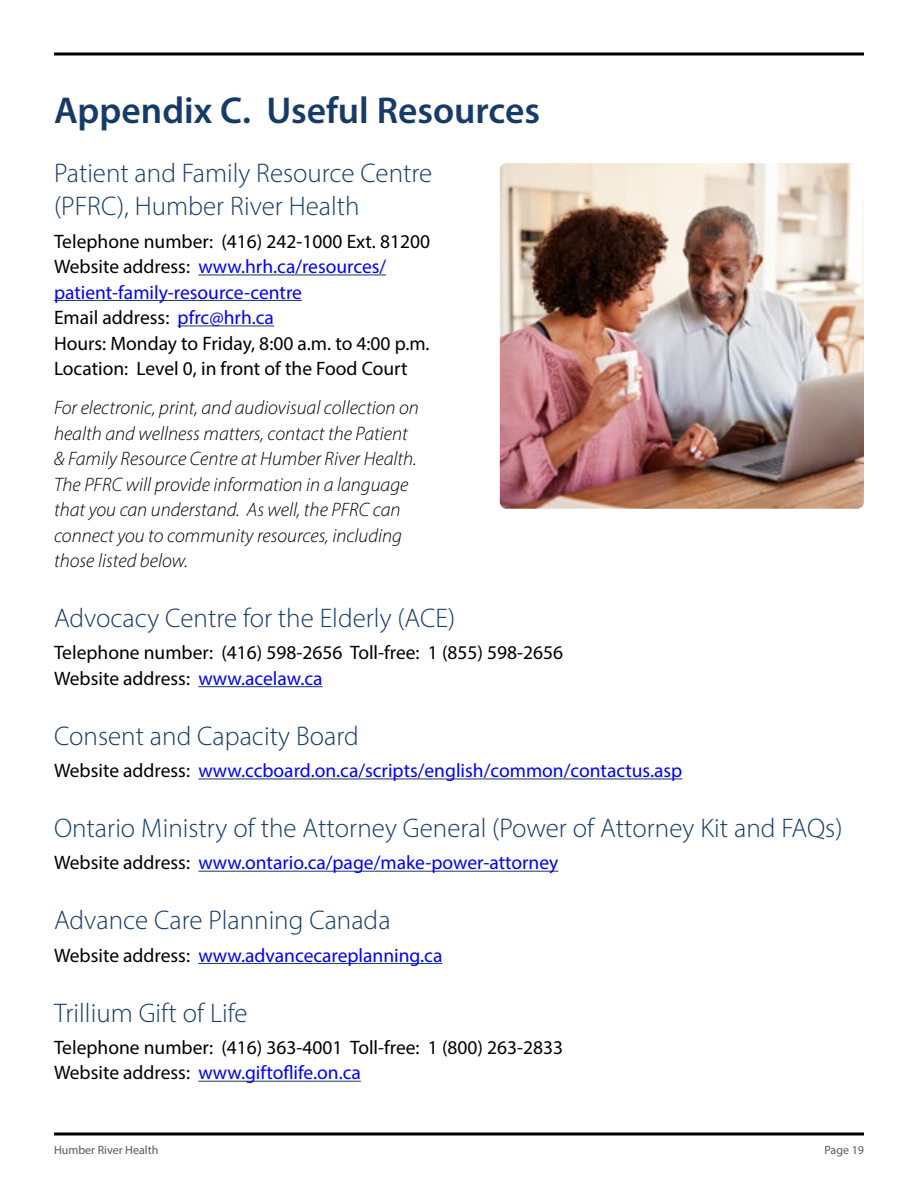
<style>
.page{position:relative;width:918px;height:1188px;background:#fff}
.page>*{position:absolute;margin:0;border:0;box-sizing:border-box;transform-origin:0 0}
.t1{font:600 37.5px "Myriad Pro";color:#163b67}
.t2{font:300 27px/33px "Myriad Pro";color:#163b67}
.t3{font:19.5px/25.5px "Myriad Pro";color:#000}
.t4{font:italic 300 19.5px/25.5px "Myriad Pro";color:#000}
.t5{font:19.5px "Myriad Pro";color:#00f}
.t6{font:12px "Myriad Pro";color:#58595b}
.s1{color:#00f}
.s2{color:#000}
</style>
<div class="page">
<svg style="left:54px;top:52px;width:810px;height:4px;background:#3f3f3f"></svg>
<svg style="left:54px;top:1132px;width:810px;height:4px;background:#3f3f3f"></svg>
<hr style="left:198px;top:274px;width:188px;height:1px;background:#163b67">
<hr style="left:54px;top:300px;width:248px;height:1px;background:#163b67">
<hr style="left:178px;top:325px;width:96px;height:1px;background:#163b67">
<hr style="left:198px;top:686px;width:125px;height:1px;background:#163b67">
<hr style="left:198px;top:778px;width:484px;height:1px;background:#163b67">
<hr style="left:198px;top:871px;width:360px;height:1px;background:#163b67">
<hr style="left:198px;top:963px;width:244px;height:1px;background:#163b67">
<hr style="left:198px;top:1081px;width:163px;height:1px;background:#163b67">
<img style="left:500px;top:163px;width:364px;height:346px">
<h1 class="t1" style="left:54px;top:86px;width:488px">Appendix C. Useful Resources</h1>
<h2 class="t2" style="left:54px;top:157px;width:380px">Patient and Family Resource Centre (PFRC), Humber River Health</h2>
<p class="t3" style="left:54px;top:228px;width:378px">Telephone number: (416) 242-1000 Ext. 81200<br>Website address: <span class="s1">www.hrh.ca/resources/ patient-family-resource-centre<br></span>Email address: <span class="s1">pfrc@hrh.ca<br></span>Hours: Monday to Friday, 8:00 a.m. to 4:00 p.m.<br>Location: Level 0, in front of the Food Court</p>
<p class="t4" style="left:54px;top:395px;width:366px">For electronic, print, and audiovisual collection on health and wellness matters, contact the Patient &amp; Family Resource Centre at Humber River Health.<br>The PFRC will provide information in a language that you can understand. As well, the PFRC can connect you to community resources, including those listed below.</p>
<h2 class="t2" style="left:54px;top:601px;width:403px">Advocacy Centre for the Elderly (ACE)</h2>
<p class="t3" style="left:54px;top:640px;width:511px">Telephone number: (416) 598-2656 Toll-free: 1 (855) 598-2656<br>Website address: <span class="s1">www.acelaw.ca</span></p>
<h2 class="t2" style="left:54px;top:719px;width:306px">Consent and Capacity Board</h2>
<p class="t5" style="left:54px;top:758px;width:630px"><span class="s2">Website address:</span> www.ccboard.on.ca/scripts/english/common/contactus.asp</p>
<h2 class="t2" style="left:54px;top:811px;width:790px">Ontario Ministry of the Attorney General (Power of Attorney Kit and FAQs)</h2>
<p class="t5" style="left:54px;top:851px;width:506px"><span class="s2">Website address:</span> www.ontario.ca/page/make-power-attorney</p>
<h2 class="t2" style="left:54px;top:904px;width:338px">Advance Care Planning Canada</h2>
<p class="t5" style="left:54px;top:943px;width:390px"><span class="s2">Website address:</span> www.advancecareplanning.ca</p>
<h2 class="t2" style="left:54px;top:996px;width:195px">Trillium Gift of Life</h2>
<p class="t3" style="left:54px;top:1034px;width:511px">Telephone number: (416) 363-4001 Toll-free: 1 (800) 263-2833<br>Website address: <span class="s1">www.giftoflife.on.ca</span></p>
<p class="t6" style="left:54px;top:1143px;width:106px">Humber River Health</p>
<p class="t6" style="left:825px;top:1143px;width:41px">Page 19</p>
</div>
